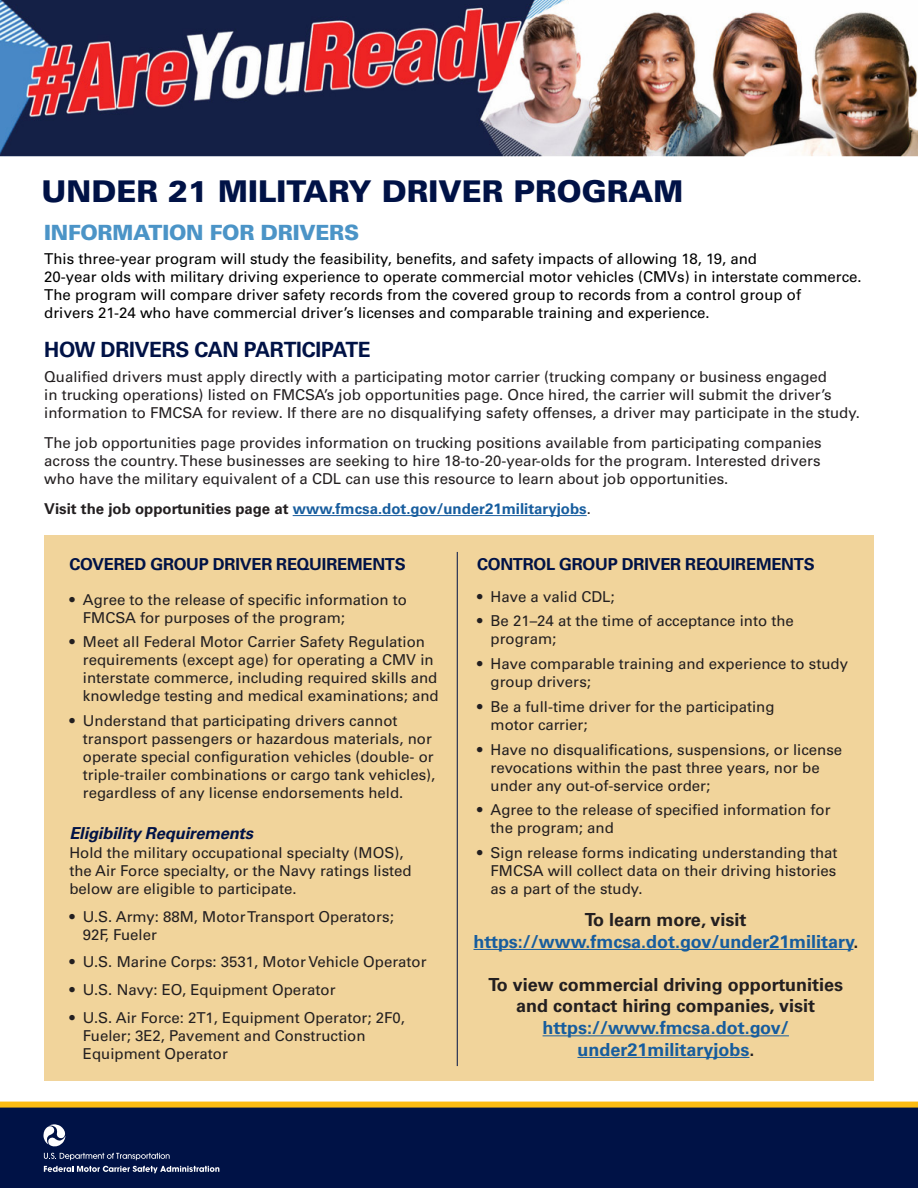
<style>
.page{position:relative;width:918px;height:1188px;background:#fff}
.page>*{position:absolute;margin:0;border:0;box-sizing:border-box;transform-origin:0 0}
.t1{font:900 30px "Univers";color:#001246}
.H2_-_Univers_75_Blac{font:700 21px "Univers LT Std";letter-spacing:-.02em;color:#001246}
.H2_-_Univers_75_Blac-2{font:900 21px "Univers";letter-spacing:-.015em;color:#4b94c7}
.Body_-_Univers_55_Ro{font:700 18px/21.6px "Univers LT Std";color:#175d9e;text-align:center}
.Body_-_Univers_55_Ro-2{font:700 18px/21.6px "Univers LT Std";color:#231f20;text-align:center}
.H2_-_Univers_75_Blac-3{font:700 16.5px "Univers LT Std";letter-spacing:-.015em;color:#001246}
.H2_-_Univers_75_Blac-4{font:italic 700 16.5px "Univers LT Std";letter-spacing:-.01em;color:#001246}
.Body_-_Univers_55_Ro-3{font:15px/18px "Univers LT Std";color:#231f20}
.Body_-_Univers_55_Ro-4{font:15px/18px "Univers LT Std";color:#000}
.H2_-_Univers_75_Blac-5{font:15px/18px "Univers LT Std";color:#231f20}
.Body_-_Univers_55_Ro-5{font:700 15px "Univers LT Std";color:#175d9e}
.s1{color:#231f20}
.s2{font-weight:400;color:#231f20}
</style>
<div class="page">
<div style="left:44px;top:536px;width:830px;height:545px;background:#f1d49b"></div>
<hr style="left:293px;top:515px;width:294px;height:1px;background:#175d9e">
<hr style="left:474px;top:949px;width:379px;height:1px;background:#175d9e">
<hr style="left:543px;top:1035px;width:246px;height:1px;background:#175d9e">
<hr style="left:577px;top:1057px;width:173px;height:1px;background:#175d9e">
<div style="left:0;top:1107px;width:918px;height:81px;background:#001246"></div>
<svg style="left:44px;top:1124px;width:22px;height:23px"></svg>
<svg style="left:44px;top:1153px;width:126px;height:7px"></svg>
<svg style="left:44px;top:1166px;width:175px;height:7px"></svg>
<div style="left:0;top:1102px;width:918px;height:6px;background:#fdbc12"></div>
<hr style="left:457px;top:552px;width:1px;height:514px;background:#001246">
<img style="left:0;top:0;width:918px;height:156px">
<p class="t1" style="left:42px;top:172px;width:643px">UNDER 21 MILITARY DRIVER PROGRAM</p>
<p class="H2_-_Univers_75_Blac-2" style="left:44px;top:219px;width:316px">INFORMATION FOR DRIVERS</p>
<p class="Body_-_Univers_55_Ro-4" style="left:44px;top:250px;width:819px">This three-year program will study the feasibility, benefits, and safety impacts of allowing 18, 19, and<br>20-year olds with military driving experience to operate commercial motor vehicles (CMVs) in interstate commerce.<br>The program will compare driver safety records from the covered group to records from a control group of<br>drivers 21-24 who have commercial driver’s licenses and comparable training and experience.</p>
<p class="H2_-_Univers_75_Blac" style="left:44px;top:338px;width:328px">HOW DRIVERS CAN PARTICIPATE</p>
<p class="Body_-_Univers_55_Ro-3" style="left:44px;top:368px;width:817px">Qualified drivers must apply directly with a participating motor carrier (trucking company or business engaged<br>in trucking operations) listed on FMCSA’s job opportunities page. Once hired, the carrier will submit the driver’s information to FMCSA for review. If there are no disqualifying safety offenses, a driver may participate in the study.</p>
<p class="Body_-_Univers_55_Ro-3" style="left:44px;top:434px;width:779px;text-align:justify">The job opportunities page provides information on trucking positions available from participating companies across the country. These businesses are seeking to hire 18-to-20-year-olds for the program. Interested drivers who have the military equivalent of a CDL can use this resource to learn about job opportunities.</p>
<p class="Body_-_Univers_55_Ro-5" style="left:44px;top:500px;width:548px"><span class="s1">Visit the job opportunities page at</span> www.fmcsa.dot.gov/under21militaryjobs<span class="s2">.</span></p>
<p class="H2_-_Univers_75_Blac-3" style="left:69px;top:555px;width:338px">COVERED GROUP DRIVER REQUIREMENTS</p>
<p class="Body_-_Univers_55_Ro-3" style="left:83px;top:590px;width:326px;text-indent:-14px">• Agree to the release of specific information to<br>FMCSA for purposes of the program;</p>
<p class="Body_-_Univers_55_Ro-3" style="left:83px;top:633px;width:357px;text-indent:-14px">• Meet all Federal Motor Carrier Safety Regulation requirements (except age) for operating a CMV in interstate commerce, including required skills and knowledge testing and medical examinations; and</p>
<p class="Body_-_Univers_55_Ro-3" style="left:83px;top:712px;width:354px;text-indent:-14px">• Understand that participating drivers cannot transport passengers or hazardous materials, nor operate special configuration vehicles (double- or triple-trailer combinations or cargo tank vehicles), regardless of any license endorsements held.</p>
<p class="H2_-_Univers_75_Blac-4" style="left:69px;top:823px;width:185px">Eligibility Requirements</p>
<p class="H2_-_Univers_75_Blac-5" style="left:69px;top:844px;width:344px">Hold the military occupational specialty (MOS), the Air Force specialty, or the Navy ratings listed below are eligible to participate.</p>
<p class="Body_-_Univers_55_Ro-3" style="left:83px;top:907px;width:313px;text-indent:-14px">• U.S. Army: 88M, Motor Transport Operators;<br>92F, Fueler</p>
<p class="Body_-_Univers_55_Ro-3" style="left:69px;top:953px;width:359px">• U.S. Marine Corps: 3531, Motor Vehicle Operator</p>
<p class="Body_-_Univers_55_Ro-3" style="left:69px;top:981px;width:268px">• U.S. Navy: EO, Equipment Operator</p>
<p class="Body_-_Univers_55_Ro-3" style="left:83px;top:1009px;width:324px;text-indent:-14px">• U.S. Air Force: 2T1, Equipment Operator; 2F0,<br>Fueler; 3E2, Pavement and Construction<br>Equipment Operator</p>
<p class="H2_-_Univers_75_Blac-3" style="left:477px;top:555px;width:339px">CONTROL GROUP DRIVER REQUIREMENTS</p>
<p class="Body_-_Univers_55_Ro-3" style="left:477px;top:587px;width:139px">• Have a valid CDL;</p>
<p class="Body_-_Univers_55_Ro-3" style="left:491px;top:612px;width:305px;text-indent:-14px">• Be 21–24 at the time of acceptance into the program;</p>
<p class="Body_-_Univers_55_Ro-3" style="left:491px;top:655px;width:359px;text-indent:-14px">• Have comparable training and experience to study group drivers;</p>
<p class="Body_-_Univers_55_Ro-3" style="left:491px;top:698px;width:286px;text-indent:-14px">• Be a full-time driver for the participating motor carrier;</p>
<p class="Body_-_Univers_55_Ro-3" style="left:491px;top:740px;width:353px;text-indent:-14px">• Have no disqualifications, suspensions, or license revocations within the past three years, nor be under any out-of-service order;</p>
<p class="Body_-_Univers_55_Ro-3" style="left:491px;top:801px;width:342px;text-indent:-14px">• Agree to the release of specified information for the program; and</p>
<p class="Body_-_Univers_55_Ro-3" style="left:491px;top:844px;width:349px;text-align:justify;text-indent:-14px">• Sign release forms indicating understanding that FMCSA will collect data on their driving histories as a part of the study.</p>
<p class="Body_-_Univers_55_Ro-2" style="left:585px;top:909px;width:163px">To learn more, visit</p>
<p class="Body_-_Univers_55_Ro" style="left:474px;top:931px;width:386px">https://www.fmcsa.dot.gov/under21military<span class="s1">.</span></p>
<p class="Body_-_Univers_55_Ro-2" style="left:488px;top:974px;width:356px">To view commercial driving opportunities and contact hiring companies, visit</p>
<p class="Body_-_Univers_55_Ro" style="left:543px;top:1017px;width:248px">https://www.fmcsa.dot.gov/ under21militaryjobs<span class="s1">.</span></p>
</div>
